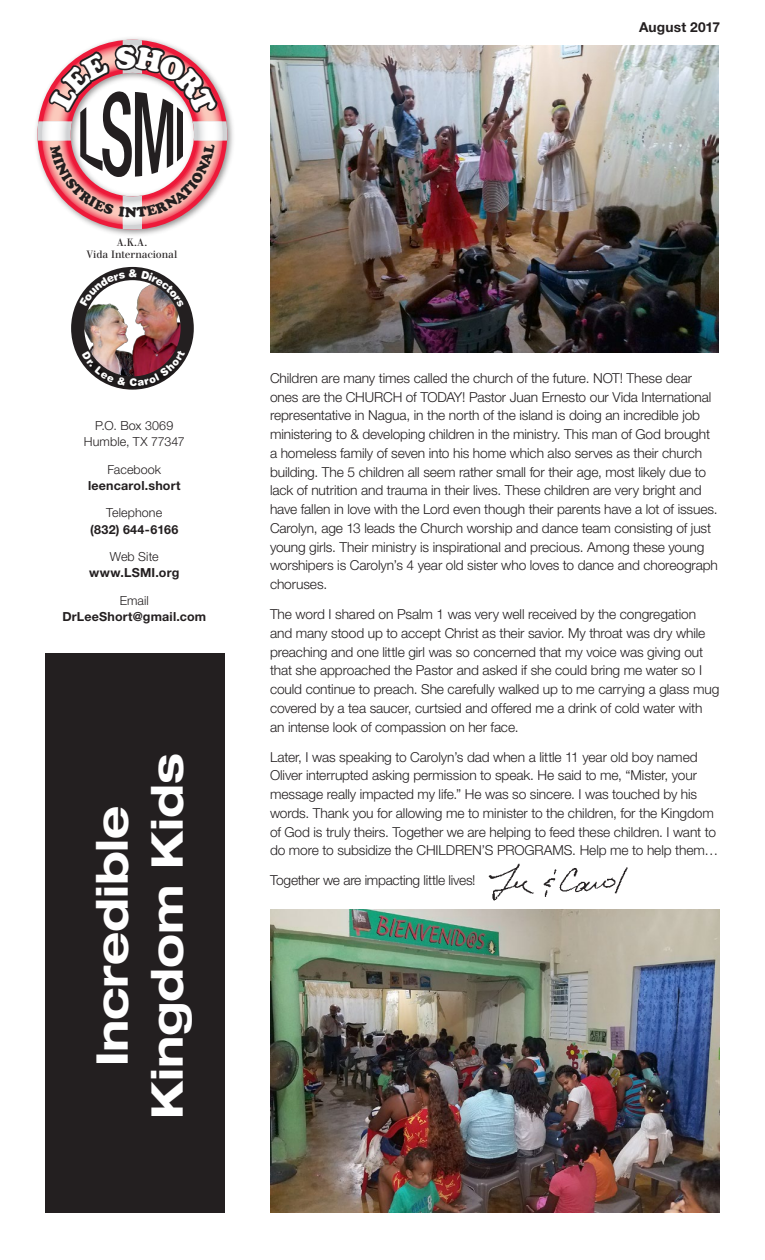
<style>
.page{position:relative;width:765px;height:1260px;background:#fff}
.page>*{position:absolute;margin:0;border:0;box-sizing:border-box;transform-origin:0 0}
.t1{font:700 expanded 43.75px/55px "Helvetica Neue";letter-spacing:-.005em;color:#fff;text-align:center}
.Text{font:300 13.75px/18.8px "Helvetica Neue";letter-spacing:-.01em;color:#231f20}
.t2{font:700 13.75px "Helvetica Neue";letter-spacing:.01em;color:#231f20}
.t3{font:700 12.5px/16.2px "Helvetica Neue";letter-spacing:.015em;color:#231f20;text-align:center}
.t4{font:300 12.5px "Helvetica Neue";letter-spacing:.005em;color:#231f20}
.t5{font:10.5px/12.5px "Walbaum";letter-spacing:-.005em;color:#231f20;text-align:center}
.s1{font-weight:300}
</style>
<div class="page">
<div style="left:45px;top:654px;width:180px;height:559px;background:#231f20"></div>
<img style="left:72px;top:268px;width:122px;height:122px">
<img style="left:36px;top:38px;width:197px;height:197px">
<img style="left:271px;top:909px;width:448px;height:303px">
<img style="left:270px;top:45px;width:449px;height:308px">
<img style="left:488px;top:863px;width:140px;height:38px">
<svg style="left:82px;top:350px;width:103px;height:36px"></svg>
<svg style="left:37px;top:40px;width:190px;height:190px"></svg>
<svg style="left:80px;top:270px;width:104px;height:37px"></svg>
<p class="t2" style="left:639px;top:19px;width:82px">August 2017</p>
<p class="t5" style="left:87px;top:236px;width:92px">A.K.A.<br>Vida Internacional</p>
<p class="t4" style="left:95px;top:418px;width:79px">P.O. Box 3069</p>
<p class="t4" style="left:84px;top:434px;width:102px">Humble, TX 77347</p>
<p class="t3" style="left:88px;top:461px;width:94px"><span class="s1">Facebook </span>leencarol.short</p>
<p class="t4" style="left:106px;top:505px;width:57px">Telephone</p>
<p class="t3" style="left:90px;top:521px;width:89px">(832) 644-6166</p>
<p class="t4" style="left:110px;top:549px;width:50px">Web Site</p>
<p class="t3" style="left:89px;top:565px;width:92px">www.LSMI.org</p>
<p class="t4" style="left:120px;top:593px;width:31px">Email</p>
<p class="t3" style="left:62px;top:608px;width:145px">DrLeeShort@gmail.com</p>
<p class="t1" style="left:84px;top:1119px;width:367px;rotate:-90deg">Incredible<br>Kingdom Kids</p>
<p class="Text" style="left:270px;top:368px;width:450px">Children are many times called the church of the future. NOT! These dear ones are the CHURCH of TODAY! Pastor Juan Ernesto our Vida International representative in Nagua, in the north of the island is doing an incredible job ministering to &amp; developing children in the ministry. This man of God brought a homeless family of seven into his home which also serves as their church building. The 5 children all seem rather small for their age, most likely due to lack of nutrition and trauma in their lives. These children are very bright and have fallen in love with the Lord even though their parents have a lot of issues.<br>Carolyn, age 13 leads the Church worship and dance team consisting of just young girls. Their ministry is inspirational and precious. Among these young worshipers is Carolyn’s 4 year old sister who loves to dance and choreograph choruses.</p>
<p class="Text" style="left:270px;top:605px;width:451px">The word I shared on Psalm 1 was very well received by the congregation and many stood up to accept Christ as their savior. My throat was dry while preaching and one little girl was so concerned that my voice was giving out that she approached the Pastor and asked if she could bring me water so I could continue to preach. She carefully walked up to me carrying a glass mug covered by a tea saucer, curtsied and offered me a drink of cold water with an intense look of compassion on her face.</p>
<p class="Text" style="left:270px;top:747px;width:450px">Later, I was speaking to Carolyn’s dad when a little 11 year old boy named Oliver interrupted asking permission to speak. He said to me, “Mister, your message really impacted my life.” He was so sincere. I was touched by his words. Thank you for allowing me to minister to the children, for the Kingdom of God is truly theirs. Together we are helping to feed these children. I want to do more to subsidize the CHILDREN’S PROGRAMS. Help me to help them…</p>
<p class="Text" style="left:270px;top:871px;width:207px">Together we are impacting little lives!</p>
</div>
